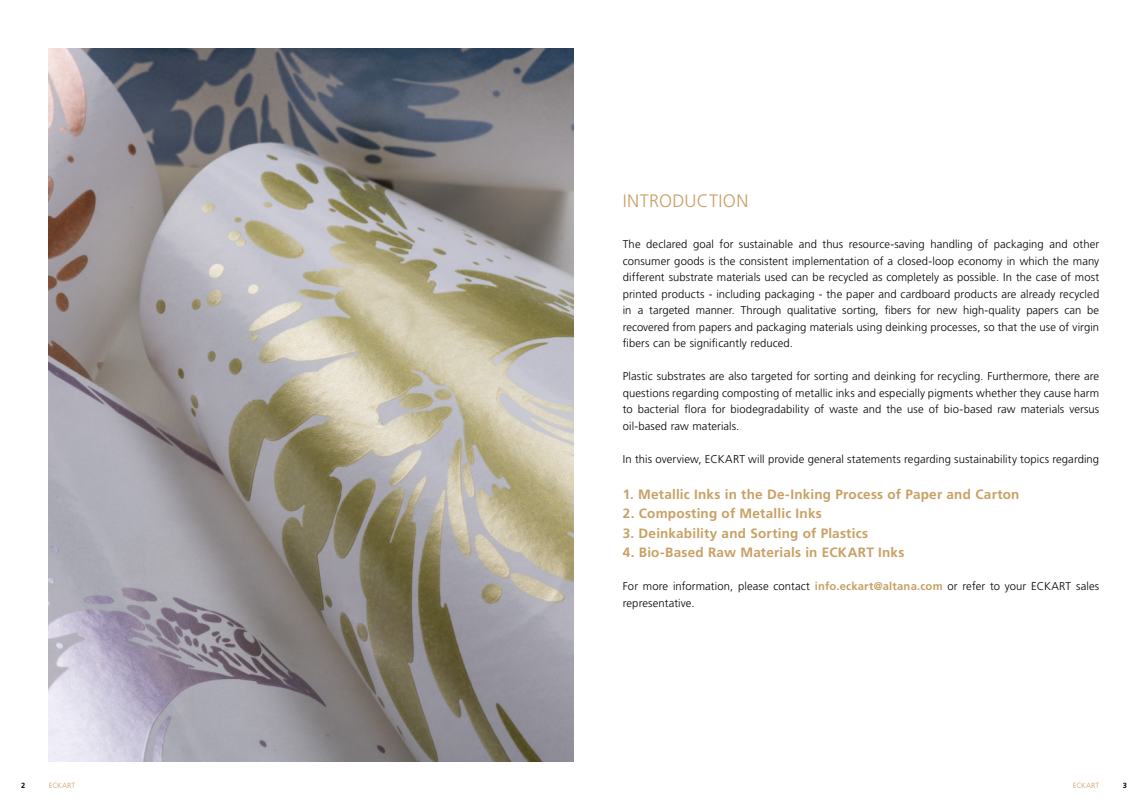
<style>
.page{position:relative;width:1148px;height:810px;background:#fff}
.page>*{position:absolute;margin:0;border:0;box-sizing:border-box;transform-origin:0 0}
.t1{font:300 18px "Frutiger LT Std";letter-spacing:.02em;color:#c8a064}
.t2{font:700 13.5px "Frutiger LT Std";letter-spacing:.015em;color:#c8a064}
.t3{font:300 11.25px/16.5px "Frutiger LT Std";letter-spacing:.01em;color:#000;text-align:justify}
.t4{font:300 7.5px "Frutiger LT Std";color:#c8a064}
.t5{font:700 7.5px "Frutiger LT Std";color:#000}
.s1{font-weight:700;color:#c8a064}
</style>
<div class="page">
<img style="left:49px;top:49px;width:525px;height:712px">
<h1 class="t1" style="left:622px;top:191px;width:127px">INTRODUCTION</h1>
<p class="t3" style="left:622px;top:236px;width:478px">The declared goal for sustainable and thus resource-saving handling of packaging and other consumer goods is the consistent implementation of a closed-loop economy in which the many different substrate materials used can be recycled as completely as possible. In the case of most printed products - including packaging - the paper and cardboard products are already recycled in a targeted manner. Through qualitative sorting, fibers for new high-quality papers can be recovered from papers and packaging materials using deinking processes, so that the use of virgin fibers can be significantly reduced.</p>
<p class="t3" style="left:622px;top:368px;width:478px">Plastic substrates are also targeted for sorting and deinking for recycling. Furthermore, there are questions regarding composting of metallic inks and especially pigments whether they cause harm to bacterial flora for biodegradability of waste and the use of bio-based raw materials versus oil-based raw materials.</p>
<p class="t3" style="left:622px;top:451px;width:478px">In this overview, ECKART will provide general statements regarding sustainability topics regarding</p>
<p class="t2" style="left:622px;top:486px;width:398px">1. Metallic Inks in the De-Inking Process of Paper and Carton</p>
<p class="t2" style="left:622px;top:506px;width:201px">2. Composting of Metallic Inks</p>
<p class="t2" style="left:622px;top:525px;width:247px">3. Deinkability and Sorting of Plastics</p>
<p class="t2" style="left:622px;top:545px;width:283px">4. Bio-Based Raw Materials in ECKART Inks</p>
<p class="t3" style="left:622px;top:578px;width:478px">For more information, please contact <span class="s1">info.eckart@altana.com</span> or refer to your ECKART sales representative.</p>
<p class="t5" style="left:21px;top:781px;width:6px">2</p>
<p class="t4" style="left:49px;top:781px;width:28px">ECKART</p>
<p class="t4" style="left:1072px;top:781px;width:28px">ECKART</p>
<p class="t5" style="left:1122px;top:781px;width:6px">3</p>
</div>
